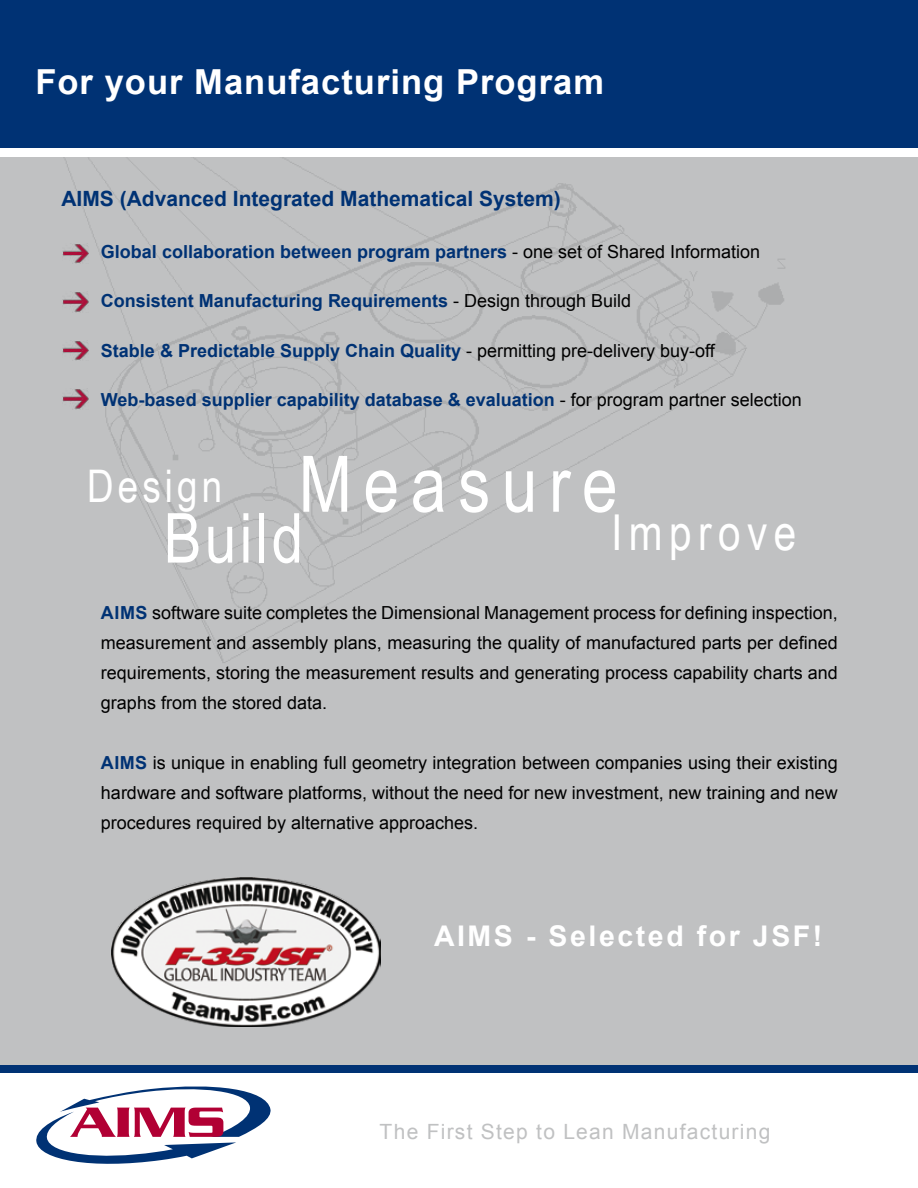
<style>
.page{position:relative;width:918px;height:1188px;background:#fff}
.page>*{position:absolute;margin:0;border:0;box-sizing:border-box;transform-origin:0 0}
.t1{font:78px "Arial Narrow";letter-spacing:.15em;color:#fff}
.t2{font:69px "Arial Narrow";letter-spacing:.05em;color:#fff}
.t3{font:49.5px "Arial Narrow";letter-spacing:.13em;color:#fff}
.t4{font:45px "Arial Narrow";letter-spacing:.09em;color:#fff}
.t5{font:700 34.5px "Arial";letter-spacing:.03em;color:#fff}
.t6{font:700 28.5px "Arial";letter-spacing:.09em;color:#fff}
.t7{font:700 21px "Arial";color:#003274}
.t8{font:21px "Arial";letter-spacing:.06em;color:#c0c1c2}
.t9{font:18px/30px "Arial";color:#000;text-align:justify}
.t10{font:700 18px "Arial";color:#003274}
.s1{font-weight:400;color:#000}
.s2{font-weight:700;color:#003274}
</style>
<div class="page">
<div style="left:0;top:157px;width:918px;height:914px;background:#c0c1c2"></div>
<div style="left:0;top:0;width:918px;height:148px;background:#003274"></div>
<div style="left:0;top:1065px;width:918px;height:7px;background:#003274"></div>
<svg style="left:36px;top:1086px;width:235px;height:78px"></svg>
<img style="left:63px;top:243px;width:26px;height:21px">
<img style="left:63px;top:292px;width:26px;height:20px">
<img style="left:63px;top:340px;width:26px;height:21px">
<img style="left:63px;top:389px;width:26px;height:20px">
<img style="left:112px;top:878px;width:268px;height:148px">
<h3 class="t5" style="left:35px;top:59px;width:570px">For your Manufacturing Program</h3>
<p class="t7" style="left:61px;top:185px;width:501px">AIMS (Advanced Integrated Mathematical System)</p>
<p class="t10" style="left:101px;top:239px;width:661px">Global collaboration between program partners <span class="s1">- one set of Shared Information</span></p>
<p class="t10" style="left:101px;top:289px;width:532px">Consistent Manufacturing Requirements <span class="s1">- Design through Build</span></p>
<p class="t10" style="left:101px;top:338px;width:615px">Stable &amp; Predictable Supply Chain Quality <span class="s1">- permitting pre-delivery buy-off</span></p>
<p class="t10" style="left:101px;top:388px;width:702px">Web-based supplier capability database &amp; evaluation <span class="s1">- for program partner selection</span></p>
<h1 class="t1" style="left:299px;top:427px;width:321px">Measure</h1>
<h3 class="t4" style="left:87px;top:453px;width:137px">Design</h3>
<h2 class="t2" style="left:164px;top:488px;width:141px">Build</h2>
<h3 class="t3" style="left:611px;top:496px;width:187px">Improve</h3>
<p class="t9" style="left:101px;top:598px;width:738px"><span class="s2">AIMS</span> software suite completes the Dimensional Management process for defining inspection, measurement and assembly plans, measuring the quality of manufactured parts per defined requirements, storing the measurement results and generating process capability charts and graphs from the stored data.</p>
<p class="t9" style="left:101px;top:748px;width:738px"><span class="s2">AIMS</span> is unique in enabling full geometry integration between companies using their existing hardware and software platforms, without the need for new investment, new training and new procedures required by alternative approaches.</p>
<h3 class="t6" style="left:434px;top:917px;width:390px">AIMS - Selected for JSF!</h3>
<p class="t8" style="left:380px;top:1118px;width:392px">The First Step to Lean Manufacturing</p>
</div>
